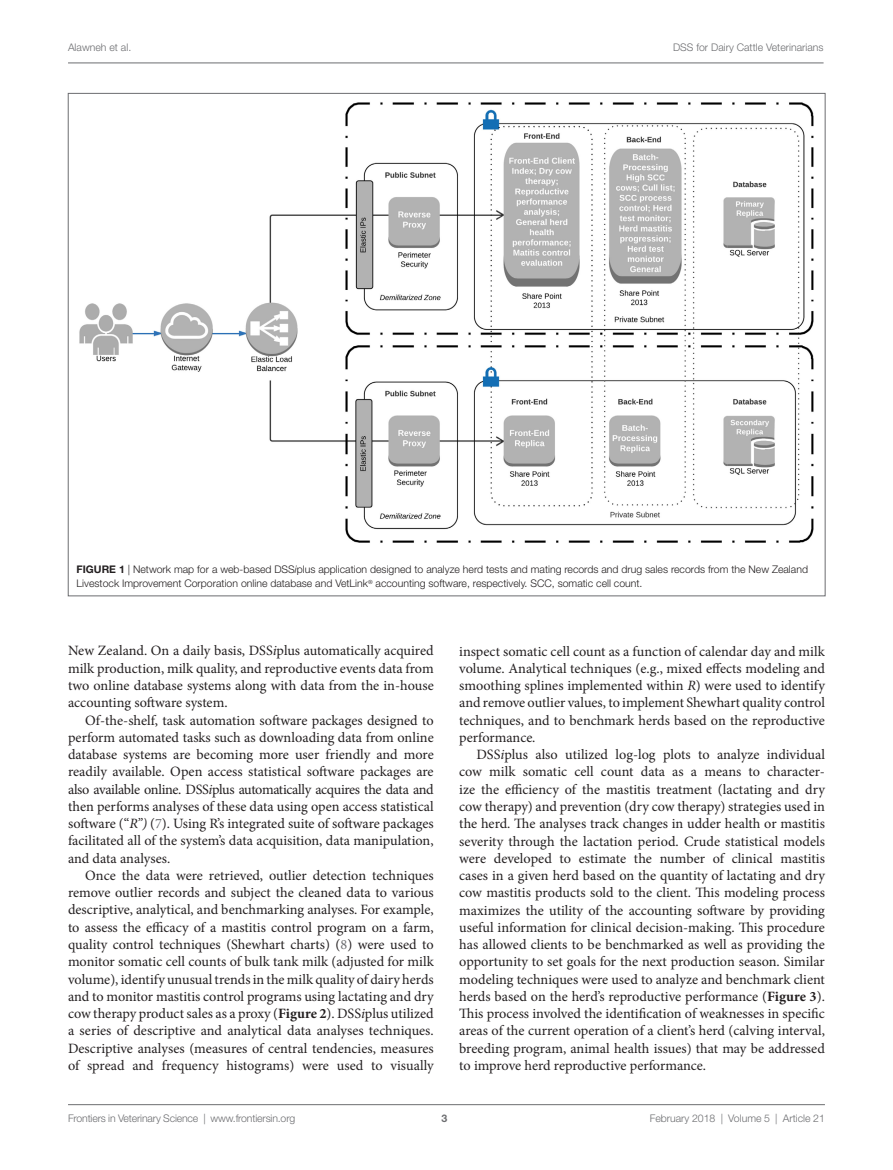
<style>
.page{position:relative;width:893px;height:1170px;background:#fff}
.page>*{position:absolute;margin:0;border:0;box-sizing:border-box;transform-origin:0 0}
.t1{font:14.25px/17.2px "Minion Pro";letter-spacing:-.005em;color:#231f20;text-align:justify}
.t2{font:300 10.5px/14.2px "Helvetica Neue LT Std";color:#231f20}
.t3{font:300 10.5px "Helvetica Neue LT Std";color:#6c6d70}
.t4{font:700 10.5px "Helvetica Neue LT Std";color:#6c6d70}
.s1{font-weight:700}
.s2{font-style:italic}
.s3{color:#6c6d70}
</style>
<div class="page">
<img style="left:79px;top:102px;width:735px;height:441px">
<hr style="left:68px;top:1104px;width:757px;height:1px;background:#6c6d70">
<hr style="left:68px;top:63px;width:755px;height:1px;background:#6c6d70">
<p class="t3" style="left:68px;top:41px;width:65px">Alawneh et al.</p>
<p class="t3" style="left:673px;top:41px;width:152px">DSS for Dairy Cattle Veterinarians</p>
<p class="t2" style="left:77px;top:562px;width:733px"><span class="s1">FIGURE 1</span> | Network map for a web-based DSS<span class="s2">i</span>plus application designed to analyze herd tests and mating records and drug sales records from the New Zealand<br>Livestock Improvement Corporation online database and VetLink<sup>®</sup> accounting software, respectively. SCC, somatic cell count.</p>
<p class="t1" style="left:68px;top:642px;width:367px">New Zealand. On a daily basis, DSS<span class="s2">i</span>plus automatically acquired milk production, milk quality, and reproductive events data from two online database systems along with data from the in-house accounting software system.</p>
<p class="t1" style="left:68px;top:711px;width:367px;text-indent:17px">Of-the-shelf, task automation software packages designed to perform automated tasks such as downloading data from online database systems are becoming more user friendly and more readily available. Open access statistical software packages are also available online. DSS<span class="s2">i</span>plus automatically acquires the data and then performs analyses of these data using open access statistical software (“<span class="s2">R”)</span> (<span class="s3">7</span>). Using R’s integrated suite of software packages facilitated all of the system’s data acquisition, data manipulation, and data analyses.</p>
<p class="t1" style="left:68px;top:866px;width:367px;text-indent:17px">Once the data were retrieved, outlier detection techniques remove outlier records and subject the cleaned data to various descriptive, analytical, and benchmarking analyses. For example, to assess the efficacy of a mastitis control program on a farm, quality control techniques (Shewhart charts) (<span class="s3">8</span>) were used to monitor somatic cell counts of bulk tank milk (adjusted for milk volume), identify unusual trends in the milk quality of dairy herds and to monitor mastitis control programs using lactating and dry cow therapy product sales as a proxy (<span class="s1">Figure 2</span>). DSS<span class="s2">i</span>plus utilized a series of descriptive and analytical data analyses techniques.<br>Descriptive analyses (measures of central tendencies, measures of spread and frequency histograms) were used to visually</p>
<p class="t1" style="left:459px;top:642px;width:367px">inspect somatic cell count as a function of calendar day and milk volume. Analytical techniques (e.g., mixed effects modeling and smoothing splines implemented within <span class="s2">R</span>) were used to identify and remove outlier values, to implement Shewhart quality control techniques, and to benchmark herds based on the reproductive performance.</p>
<p class="t1" style="left:459px;top:746px;width:367px;text-indent:17px">DSS<span class="s2">i</span>plus also utilized log-log plots to analyze individual cow milk somatic cell count data as a means to character&shy;ize the efficiency of the mastitis treatment (lactating and dry cow therapy) and prevention (dry cow therapy) strategies used in the herd. The analyses track changes in udder health or mastitis severity through the lactation period. Crude statistical models were developed to estimate the number of clinical mastitis cases in a given herd based on the quantity of lactating and dry cow mastitis products sold to the client. This modeling process maximizes the utility of the accounting software by providing useful information for clinical decision-making. This procedure has allowed clients to be benchmarked as well as providing the opportunity to set goals for the next production season. Similar modeling techniques were used to analyze and benchmark client herds based on the herd’s reproductive performance (<span class="s1">Figure 3</span>).<br>This process involved the identification of weaknesses in specific areas of the current operation of a client’s herd (calving interval, breeding program, animal health issues) that may be addressed to improve herd reproductive performance.</p>
<p class="t3" style="left:68px;top:1111px;width:229px">Frontiers in Veterinary Science | www.frontiersin.org</p>
<p class="t3" style="left:650px;top:1111px;width:177px">February 2018 | Volume 5 | Article 21</p>
<p class="t4" style="left:441px;top:1111px;width:7px">3</p>
</div>
